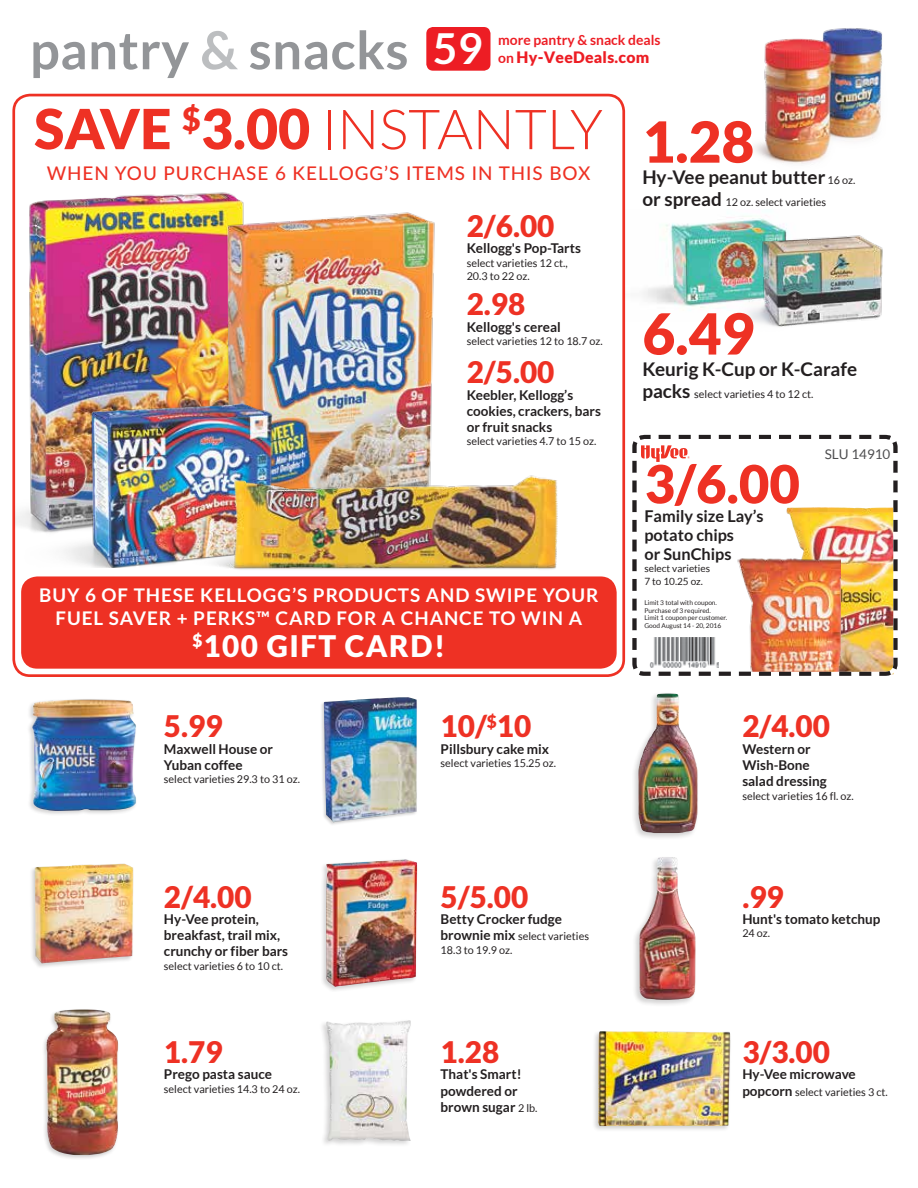
<style>
.page{position:relative;width:918px;height:1188px;background:#fff}
.page>*{position:absolute;margin:0;border:0;box-sizing:border-box;transform-origin:0 0}
.t1{font:900 56.7px "Lato";color:#ee3124}
.t2{font:300 55.35px "Lato";color:#ee3124}
.t3{font:900 52.65px "Lato";color:#ee3124}
.t4{font:700 52.5px "Lato";letter-spacing:.01em;color:#939598}
.t5{font:900 29.7px "Lato";color:#ee3124}
.t6{font:900 29.7px "Lato";letter-spacing:.05em;color:#fff}
.t7{font:700 18.9px/22.6px "Lato";letter-spacing:.05em;color:#fff;text-align:center}
.t8{font:700 18.9px "Lato";color:#231f20}
.t9{font:500 18.9px "Lato";letter-spacing:.05em;color:#ee3124}
.t10{font:700 16.2px/18.8px "Lato";color:#231f20}
.t11{font:900 15.75px "Lato";letter-spacing:.015em;color:#ed1d24}
.t12{font:700 13.8px "Lato";color:#ed1d24}
.t13{font:700 13.5px/16.2px "Lato";color:#231f20}
.t14{font:13.5px "Lato";color:#4d4d4f}
.t15{font:10.8px/13.5px "Lato";color:#231f20}
.t16{font:10.05px/12.5px "Lato";color:#231f20}
.t17{font:6.6px/7.9px "Lato";color:#231f20}
.s1{color:#bcbec0}
.s2{font-size:42.75px;color:#fff}
.s3{font-weight:700;font-size:13.8px}
.s4{font-weight:900}
.s5{font-weight:700;font-size:13.5px}
.s6{font-weight:400;font-size:10.8px}
.s7{font-weight:700;font-size:18.9px}
</style>
<div class="page">
<div style="left:426px;top:27px;width:65px;height:44px;background:#ed1d24;border-radius:7px"></div>
<div style="left:489px;top:26px;width:181px;height:49px;background:#fff"></div>
<img style="left:625px;top:209px;width:162px;height:112px">
<div style="left:29px;top:863px;width:106px;height:106px;background:#231f20;opacity:.2"></div>
<img style="left:35px;top:864px;width:98px;height:99px">
<div style="left:632px;top:855px;width:65px;height:152px;background:#231f20;opacity:.2"></div>
<img style="left:639px;top:857px;width:57px;height:143px">
<div style="left:320px;top:858px;width:99px;height:135px;background:#231f20;opacity:.2"></div>
<img style="left:325px;top:859px;width:93px;height:128px">
<div style="left:631px;top:692px;width:68px;height:148px;background:#231f20;opacity:.2"></div>
<img style="left:638px;top:694px;width:59px;height:139px">
<div style="left:592px;top:1029px;width:140px;height:104px;background:#231f20;opacity:.2"></div>
<img style="left:598px;top:1030px;width:132px;height:96px">
<div style="left:319px;top:1019px;width:93px;height:129px;background:#231f20;opacity:.2"></div>
<img style="left:326px;top:1020px;width:84px;height:121px">
<div style="left:27px;top:698px;width:110px;height:119px;background:#231f20;opacity:.2"></div>
<img style="left:32px;top:699px;width:104px;height:112px">
<div style="left:12px;top:94px;width:613px;height:583px;border:3px solid #ee3124;border-radius:16px"></div>
<img style="left:754px;top:28px;width:129px;height:136px">
<img style="left:14px;top:158px;width:230px;height:397px">
<img style="left:219px;top:209px;width:216px;height:233px">
<img style="left:20px;top:391px;width:268px;height:176px">
<div style="left:41px;top:1008px;width:79px;height:153px;background:#231f20;opacity:.2"></div>
<img style="left:46px;top:1009px;width:72px;height:146px">
<div style="left:320px;top:696px;width:97px;height:130px;background:#231f20;opacity:.2"></div>
<img style="left:324px;top:697px;width:93px;height:125px">
<img style="left:193px;top:442px;width:365px;height:128px">
<div style="left:21px;top:576px;width:596px;height:93px;background:#ee3124;border-radius:16px"></div>
<img style="left:717px;top:228px;width:166px;height:99px">
<img style="left:632px;top:434px;width:266px;height:242px">
<h3 class="t4" style="left:30px;top:20px;width:454px">pantry <span class="s1">&amp;</span> snacks <span class="s2">59</span></h3>
<p class="t12" style="left:498px;top:32px;width:164px">more pantry &amp; snack deals</p>
<h3 class="t11" style="left:498px;top:48px;width:153px"><span class="s3">on</span> Hy-VeeDeals.com</h3>
<h2 class="t2" style="left:34px;top:100px;width:570px"><span class="s4">SAVE</span> <sup>$</sup><span class="s4">3.00</span> INSTANTLY</h2>
<h3 class="t9" style="left:47px;top:160px;width:545px">WHEN YOU PURCHASE 6 KELLOGG’S ITEMS IN THIS BOX</h3>
<h3 class="t5" style="left:467px;top:209px;width:89px">2/6.00</h3>
<p class="t13" style="left:467px;top:240px;width:116px">Kellogg's Pop-Tarts</p>
<p class="t15" style="left:467px;top:256px;width:103px">select varieties 12 ct.,<br>20.3 to 22 oz.</p>
<h3 class="t5" style="left:467px;top:287px;width:60px">2.98</h3>
<p class="t13" style="left:467px;top:318px;width:96px">Kellogg's cereal</p>
<p class="t15" style="left:467px;top:334px;width:138px">select varieties 12 to 18.7 oz.</p>
<h3 class="t5" style="left:467px;top:355px;width:89px">2/5.00</h3>
<p class="t13" style="left:467px;top:386px;width:136px">Keebler, Kellogg’s cookies, crackers, bars or fruit snacks</p>
<p class="t15" style="left:467px;top:435px;width:131px">select varieties 4.7 to 15 oz.</p>
<h3 class="t7" style="left:39px;top:584px;width:561px">BUY 6 OF THESE KELLOGG’S PRODUCTS AND SWIPE YOUR<br>FUEL SAVER + PERKS™ CARD FOR A CHANCE TO WIN A</h3>
<h3 class="t6" style="left:193px;top:629px;width:254px"><sup>$</sup>100 GIFT CARD!</h3>
<h3 class="t5" style="left:164px;top:709px;width:60px">5.99</h3>
<p class="t13" style="left:164px;top:740px;width:111px">Maxwell House or<br>Yuban coffee</p>
<p class="t15" style="left:164px;top:773px;width:138px">select varieties 29.3 to 31 oz.</p>
<h3 class="t5" style="left:164px;top:879px;width:89px">2/4.00</h3>
<p class="t13" style="left:164px;top:911px;width:126px">Hy-Vee protein, breakfast, trail mix, crunchy or fiber bars</p>
<p class="t15" style="left:164px;top:959px;width:121px">select varieties 6 to 10 ct.</p>
<h3 class="t5" style="left:164px;top:1035px;width:60px">1.79</h3>
<p class="t13" style="left:164px;top:1066px;width:110px">Prego pasta sauce</p>
<p class="t15" style="left:164px;top:1082px;width:138px">select varieties 14.3 to 24 oz.</p>
<h3 class="t5" style="left:441px;top:709px;width:92px">10/<sup>$</sup>10</h3>
<p class="t13" style="left:441px;top:740px;width:110px">Pillsbury cake mix</p>
<p class="t15" style="left:441px;top:756px;width:117px">select varieties 15.25 oz.</p>
<h3 class="t5" style="left:441px;top:879px;width:89px">5/5.00</h3>
<p class="t13" style="left:441px;top:911px;width:123px">Betty Crocker fudge</p>
<p class="t15" style="left:441px;top:929px;width:150px"><span class="s5">brownie mix</span> select varieties<br>18.3 to 19.9 oz.</p>
<h3 class="t5" style="left:441px;top:1035px;width:60px">1.28</h3>
<p class="t13" style="left:441px;top:1066px;width:98px">That's Smart! powdered or brown sugar <span class="s6">2 lb.</span></p>
<h1 class="t1" style="left:642px;top:109px;width:113px">1.28</h1>
<h3 class="t8" style="left:642px;top:167px;width:215px">Hy-Vee peanut butter <span class="s6">16 oz.</span></h3>
<p class="t15" style="left:642px;top:195px;width:185px"><span class="s7">or spread</span> 12 oz. select varieties</p>
<h1 class="t1" style="left:642px;top:301px;width:113px">6.49</h1>
<h3 class="t8" style="left:642px;top:358px;width:216px">Keurig K-Cup or K-Carafe</h3>
<p class="t15" style="left:642px;top:387px;width:173px"><span class="s7">packs</span> select varieties 4 to 12 ct.</p>
<h3 class="t3" style="left:644px;top:453px;width:157px">3/6.00</h3>
<h3 class="t10" style="left:644px;top:507px;width:121px">Family size Lay’s potato chips<br>or SunChips</h3>
<p class="t16" style="left:644px;top:562px;width:67px">select varieties<br>7 to 10.25 oz.</p>
<p class="t17" style="left:644px;top:598px;width:84px">Limit 3 total with coupon.<br>Purchase of 3 required.<br>Limit 1 coupon per customer.<br>Good August 14 - 20, 2016</p>
<p class="t14" style="left:825px;top:446px;width:67px">SLU 14910</p>
<h3 class="t5" style="left:742px;top:709px;width:89px">2/4.00</h3>
<p class="t13" style="left:742px;top:740px;width:86px">Western or<br>Wish-Bone salad dressing</p>
<p class="t15" style="left:742px;top:789px;width:113px">select varieties 16 fl. oz.</p>
<h3 class="t5" style="left:742px;top:879px;width:43px">.99</h3>
<p class="t13" style="left:742px;top:911px;width:140px">Hunt's tomato ketchup</p>
<p class="t15" style="left:742px;top:927px;width:29px">24 oz.</p>
<h3 class="t5" style="left:742px;top:1035px;width:89px">3/3.00</h3>
<p class="t13" style="left:742px;top:1066px;width:115px">Hy-Vee microwave</p>
<p class="t15" style="left:742px;top:1085px;width:147px"><span class="s5">popcorn</span> select varieties 3 ct.</p>
</div>
